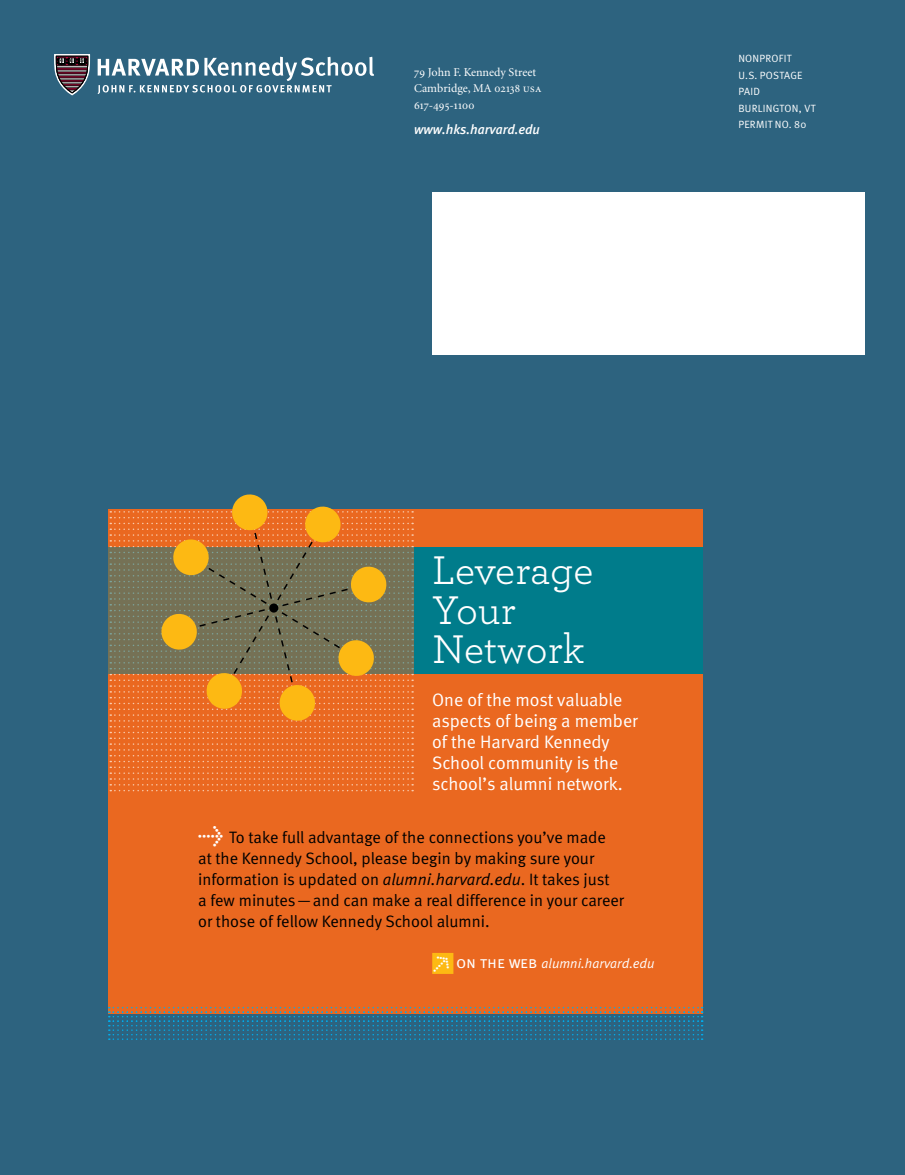
<style>
.page{position:relative;width:905px;height:1175px;background:#fff}
.page>*{position:absolute;margin:0;border:0;box-sizing:border-box;transform-origin:0 0}
.t1{font:42px/39px "Archer";letter-spacing:-.005em;color:#fff}
.t2{font:18px/21px "Meta Normal";color:#fff}
.t3{font:16.5px/21px "Meta Normal";color:#000}
.t4{font:italic 13.5px "Meta Normal";letter-spacing:-.005em;color:#fff}
.t5{font:italic 500 13.5px "Meta";color:#fff}
.t6{font:12px/16.5px "Minion";color:#fff}
.t7{font:12px "Minion Regular SC";letter-spacing:.005em;color:#fff}
.t8{font:10.5px/16.5px "Meta Normal";letter-spacing:.025em;color:#fff}
.s1{font-family:"Minion Regular SC"}
.s2{font-family:"Meta Medium Expert";font-size:21px;color:#fff}
.s3{font-style:italic}
.s4{font-family:"Meta Medium Expert";font-style:normal;font-size:16.5px}
.s5{font-family:"Meta Normal Caps";font-style:normal;font-size:16.5px}
</style>
<div class="page">
<img style="left:904px;top:217px;width:1px;height:243px">
<img style="left:904px;top:467px;width:1px;height:245px">
<img style="left:904px;top:875px;width:1px;height:245px">
<div style="left:0;top:0;width:904px;height:1174px;background:#2d637f"></div>
<div style="left:108px;top:509px;width:594px;height:505px;background:#ea6820"></div>
<div style="left:414px;top:547px;width:288px;height:126px;background:#007c8b"></div>
<svg style="left:97px;top:57px;width:277px;height:37px"></svg>
<svg style="left:54px;top:54px;width:36px;height:41px"></svg>
<div style="left:432px;top:192px;width:432px;height:162px;background:#fff"></div>
<svg style="left:109px;top:1006px;width:593px;height:34px"></svg>
<div style="left:432px;top:953px;width:21px;height:21px;background:#fdb913"></div>
<svg style="left:110px;top:494px;width:303px;height:297px"></svg>
<div style="left:269px;top:603px;width:9px;height:10px;background:#000;border-radius:50%"></div>
<p class="t6" style="left:414px;top:64px;width:129px"><span class="s1">79</span> John F. Kennedy Street<br>Cambridge, MA <span class="s1">02138 usa</span></p>
<p class="t7" style="left:414px;top:99px;width:62px">617-495-1100</p>
<p class="t5" style="left:414px;top:122px;width:127px">www.hks.harvard.edu</p>
<p class="t8" style="left:738px;top:50px;width:79px">Non profit<br>U.S. Postage<br>PAI D<br>bu rlington, vt<br>Permit No. 80</p>
<h1 class="t1" style="left:432px;top:550px;width:163px">Leverage<br>Your<br>Network</h1>
<p class="t2" style="left:432px;top:689px;width:207px">One of the most valuable aspects of being a member of the Harvard Kennedy<br>School community is the school’s alumni network.</p>
<p class="t3" style="left:198px;top:826px;width:428px"><span class="s2">l</span> To take full advantage of the connections you’ve made<br>at the Kennedy School, please begin by making sure your information is updated on <span class="s3">alumni.harvard.edu</span>. It takes just<br>a few minutes—and can make a real difference in your career or those of fellow Kennedy School alumni.</p>
<p class="t4" style="left:432px;top:955px;width:224px"><span class="s4">r</span> <span class="s5">on the web</span> alumni.harvard.edu</p>
</div>
